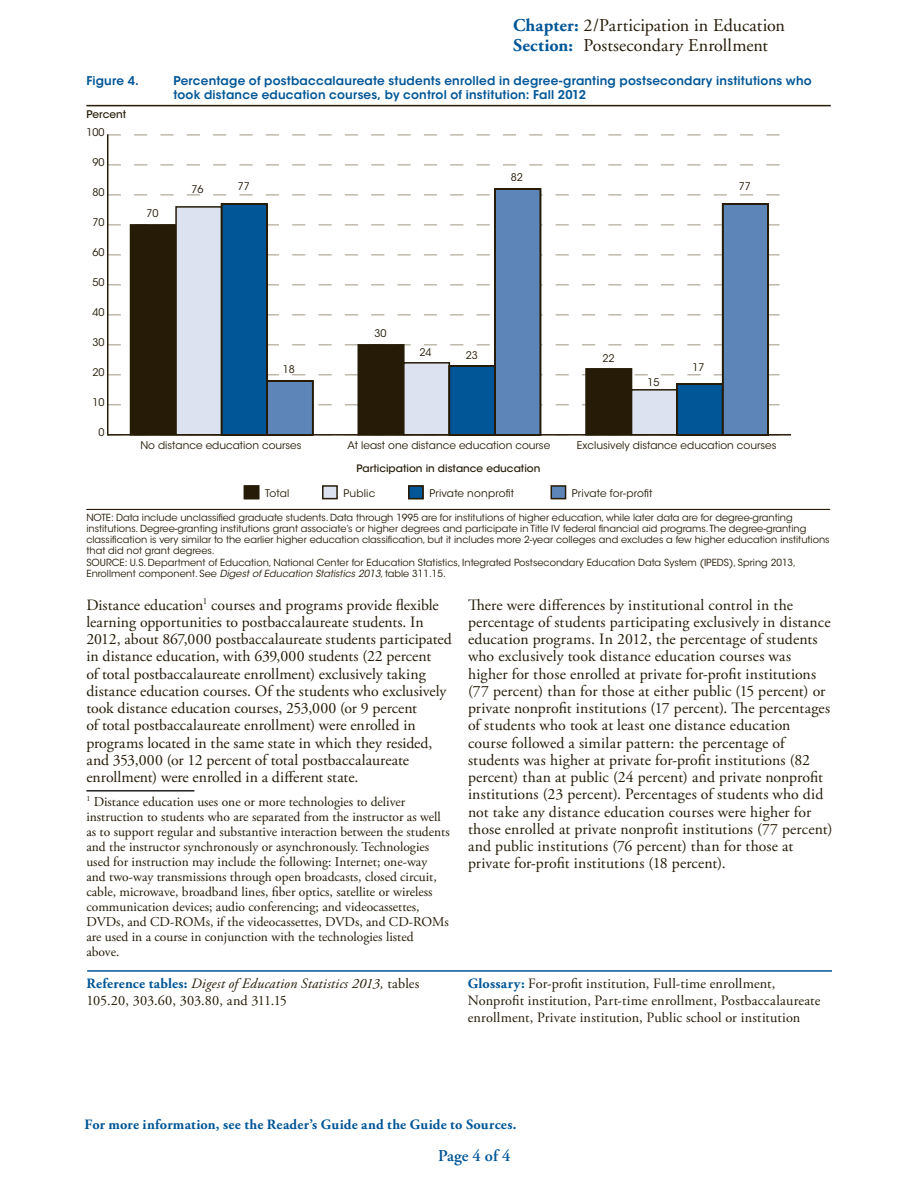
<style>
.page{position:relative;width:918px;height:1188px;background:#fff}
.page>*{position:absolute;margin:0;border:0;box-sizing:border-box;transform-origin:0 0}
.t1{font:18px/20.2px "Adobe Garamond";letter-spacing:.005em;color:#251b07}
.t2{font:600 16.5px "Adobe Garamond Pro";color:#005697}
.t3{font:15.75px/17.2px "Adobe Garamond Pro";letter-spacing:.005em;color:#251b07}
.t4{font:14.25px/17.2px "Adobe Garamond Pro";letter-spacing:.01em;color:#251b07}
.t5{font:700 14.25px "Adobe Garamond Pro";letter-spacing:.015em;color:#005697}
.new_footer{font:13.5px/15px "Adobe Garamond Pro";color:#251b07}
.t6{font:600 12px/13.5px "ITC Avant Garde Std";letter-spacing:.015em;color:#005697}
.t7{font:10.5px "ITC Avant Garde Std";color:#251b07}
.t8{font:10.5px "ITC Avant Garde Std";letter-spacing:.02em;color:#251b07}
.t9{font:500 10.5px "ITC Avant Garde Std";color:#251b07}
.t10{font:500 10.2px "ITC Avant Garde Std";color:#251b07}
.t11{font:9.75px/11.2px "ITC Avant Garde Std";color:#251b07}
.s1{font-family:"Adobe Garamond Pro";font-weight:700;color:#005697}
.s2{font-style:italic}
.s3{font-weight:700;color:#005697}
</style>
<div class="page">
<hr style="left:86px;top:105px;width:745px;height:1px;background:#251b07">
<hr style="left:86px;top:509px;width:744px;height:1px;background:#251b07">
<div style="left:244px;top:485px;width:15px;height:14px;background:#372e1c"></div>
<div style="left:244px;top:486px;width:15px;height:13px;background:#251b07"></div>
<div style="left:322px;top:485px;width:16px;height:14px;background:#dce2ef;border:2px solid #251b07"></div>
<div style="left:408px;top:485px;width:16px;height:14px;background:#005697;border:2px solid #251b07"></div>
<div style="left:408px;top:486px;width:15px;height:13px;border:1px solid #251b07"></div>
<div style="left:551px;top:485px;width:15px;height:14px;background:#5e85b8;border:2px solid #251b07"></div>
<svg style="left:108px;top:134px;width:672px;height:1px"></svg>
<svg style="left:108px;top:164px;width:672px;height:1px"></svg>
<svg style="left:108px;top:187px;width:672px;height:247px"></svg>
<hr style="left:107px;top:134px;width:1px;height:302px;background:#251b07">
<hr style="left:108px;top:434px;width:683px;height:2px;background:#251b07">
<hr style="left:87px;top:970px;width:745px;height:2px;background:#005697">
<hr style="left:86px;top:790px;width:108px;height:2px;background:#231f20">
<p class="t1" style="left:513px;top:16px;width:274px"><span class="s1">Chapter:</span> 2/Participation in Education<br><span class="s1">Section:</span> Postsecondary Enrollment</p>
<h2 class="t6" style="left:86px;top:74px;width:54px">Figure 4.</h2>
<h2 class="t6" style="left:173px;top:74px;width:640px">Percentage of postbaccalaureate students enrolled in degree-granting postsecondary institutions who took distance education courses, by control of institution: Fall 2012</h2>
<p class="t9" style="left:86px;top:107px;width:41px">Percent</p>
<p class="t7" style="left:86px;top:125px;width:20px">100</p>
<p class="t7" style="left:92px;top:155px;width:14px">90</p>
<p class="t7" style="left:92px;top:185px;width:14px">80</p>
<p class="t7" style="left:92px;top:215px;width:14px">70</p>
<p class="t7" style="left:92px;top:245px;width:14px">60</p>
<p class="t7" style="left:92px;top:275px;width:14px">50</p>
<p class="t7" style="left:92px;top:305px;width:14px">40</p>
<p class="t7" style="left:92px;top:335px;width:14px">30</p>
<p class="t7" style="left:92px;top:365px;width:14px">20</p>
<p class="t7" style="left:92px;top:395px;width:14px">10</p>
<p class="t7" style="left:98px;top:425px;width:8px">0</p>
<p class="t7" style="left:146px;top:206px;width:14px">70</p>
<p class="t7" style="left:191px;top:182px;width:14px">76</p>
<p class="t7" style="left:238px;top:179px;width:14px">77</p>
<p class="t7" style="left:283px;top:362px;width:14px">18</p>
<p class="t7" style="left:511px;top:170px;width:14px">82</p>
<p class="t7" style="left:374px;top:326px;width:14px">30</p>
<p class="t7" style="left:419px;top:346px;width:14px">24</p>
<p class="t7" style="left:466px;top:349px;width:14px">23</p>
<p class="t7" style="left:739px;top:179px;width:14px">77</p>
<p class="t7" style="left:602px;top:352px;width:14px">22</p>
<p class="t7" style="left:647px;top:376px;width:14px">15</p>
<p class="t7" style="left:692px;top:361px;width:14px">17</p>
<p class="t7" style="left:140px;top:439px;width:163px">No distance education courses</p>
<p class="t7" style="left:347px;top:439px;width:204px">At least one distance education course</p>
<p class="t7" style="left:577px;top:439px;width:201px">Exclusively distance education courses</p>
<p class="t10" style="left:357px;top:462px;width:185px">Participation in distance education</p>
<p class="t7" style="left:265px;top:486px;width:26px">Total</p>
<p class="t7" style="left:343px;top:486px;width:33px">Public</p>
<p class="t8" style="left:429px;top:486px;width:86px">Private nonprofit</p>
<p class="t8" style="left:572px;top:486px;width:82px">Private for-profit</p>
<p class="t11" style="left:86px;top:511px;width:745px">NOTE: Data include unclassified graduate students. Data through 1995 are for institutions of higher education, while later data are for degree-granting institutions. Degree-granting institutions grant associate’s or higher degrees and participate in Title IV federal financial aid programs. The degree-granting classification is very similar to the earlier higher education classification, but it includes more 2-year colleges and excludes a few higher education institutions that did not grant degrees.<br>SOURCE: U.S. Department of Education, National Center for Education Statistics, Integrated Postsecondary Education Data System (IPEDS), Spring 2013, Enrollment component. See <span class="s2">Digest of Education Statistics 2013,</span> table 311.15.</p>
<p class="t3" style="left:86px;top:597px;width:367px">Distance education<sup>1</sup> courses and programs provide flexible learning opportunities to postbaccalaureate students. In 2012, about 867,000 postbaccalaureate students participated in distance education, with 639,000 students (22 percent<br>of total postbaccalaureate enrollment) exclusively taking distance education courses. Of the students who exclusively took distance education courses, 253,000 (or 9 percent<br>of total postbaccalaureate enrollment) were enrolled in programs located in the same state in which they resided, and 353,000 (or 12 percent of total postbaccalaureate enrollment) were enrolled in a different state.</p>
<p class="new_footer" style="left:86px;top:794px;width:365px"><sup>1</sup> Distance education uses one or more technologies to deliver instruction to students who are separated from the instructor as well as to support regular and substantive interaction between the students and the instructor synchronously or asynchronously. Technologies used for instruction may include the following: Internet; one-way and two-way transmissions through open broadcasts, closed circuit, cable, microwave, broadband lines, fiber optics, satellite or wireless communication devices; audio conferencing; and videocassettes, DVDs, and CD-ROMs, if the videocassettes, DVDs, and CD-ROMs are used in a course in conjunction with the technologies listed above.</p>
<p class="t3" style="left:468px;top:597px;width:366px">There were differences by institutional control in the percentage of students participating exclusively in distance education programs. In 2012, the percentage of students who exclusively took distance education courses was higher for those enrolled at private for-profit institutions (77 percent) than for those at either public (15 percent) or private nonprofit institutions (17 percent). The percentages of students who took at least one distance education course followed a similar pattern: the percentage of students was higher at private for-profit institutions (82 percent) than at public (24 percent) and private nonprofit institutions (23 percent). Percentages of students who did not take any distance education courses were higher for those enrolled at private nonprofit institutions (77 percent) and public institutions (76 percent) than for those at private for-profit institutions (18 percent).</p>
<p class="t4" style="left:86px;top:975px;width:335px"><span class="s3">Reference tables:</span> <span class="s2">Digest of Education Statistics 2013,</span> tables<br>105.20, 303.60, 303.80, and 311.15</p>
<p class="t4" style="left:468px;top:975px;width:354px"><span class="s3">Glossary:</span> For-profit institution, Full-time enrollment,<br>Nonprofit institution, Part-time enrollment, Postbaccalaureate enrollment, Private institution, Public school or institution</p>
<p class="t5" style="left:85px;top:1117px;width:433px">For more information, see the Reader’s Guide and the Guide to Sources.</p>
<p class="t2" style="left:438px;top:1146px;width:74px">Page 4 of 4</p>
</div>
